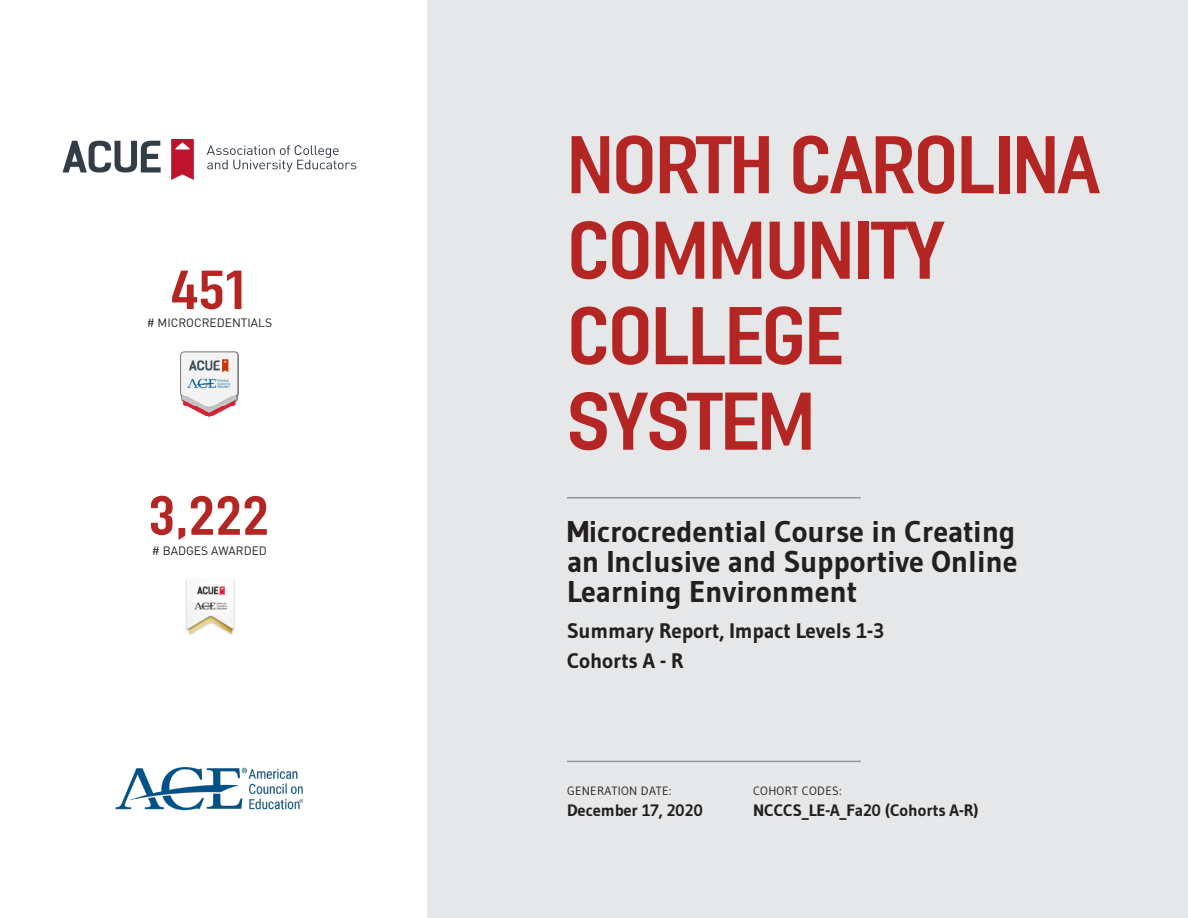
<style>
.page{position:relative;width:1188px;height:918px;background:#fff}
.page>*{position:absolute;margin:0;border:0;box-sizing:border-box;transform-origin:0 0}
.Section_Title{font:82.5px/85.5px "Linotype Ordinar";letter-spacing:-.035em;color:#b32623}
.t1{font:55.5px "Linotype Ordinar";color:#b32623}
.t2{font:700 30px/30px "Gudea";letter-spacing:-.005em;color:#231f20;text-align:justify}
.t3{font:700 21px "Gudea";letter-spacing:-.005em;color:#231f20}
.t4{font:700 16.5px "Gudea";letter-spacing:-.005em;color:#231f20}
.t5{font:12px "DIN";color:#231f20}
.t6{font:12px "Gudea";letter-spacing:.025em;color:#231f20}
</style>
<div class="page">
<div style="left:428px;top:0;width:760px;height:918px;background:#e6e7e9"></div>
<hr style="left:567px;top:761px;width:294px;height:1px;background:#939598">
<hr style="left:567px;top:497px;width:294px;height:1px;background:#939598">
<img style="left:181px;top:351px;width:57px;height:66px">
<img style="left:185px;top:580px;width:50px;height:55px">
<svg style="left:63px;top:141px;width:98px;height:32px"></svg>
<svg style="left:207px;top:145px;width:149px;height:27px"></svg>
<svg style="left:171px;top:139px;width:23px;height:41px"></svg>
<img style="left:115px;top:767px;width:188px;height:44px">
<p class="t1" style="left:171px;top:257px;width:77px">451</p>
<p class="t5" style="left:147px;top:315px;width:127px"># MICROCREDENTIALS</p>
<p class="t1" style="left:149px;top:482px;width:123px">3,222</p>
<p class="t5" style="left:152px;top:544px;width:117px"># BADGES AWARDED</p>
<p class="Section_Title" style="left:567px;top:122px;width:536px">NORTH CAROLINA<br>COMMUNITY<br>COLLEGE<br>SYSTEM</p>
<p class="t2" style="left:567px;top:517px;width:452px">Microcredential Course in Creating an Inclusive and Supportive Online Learning Environment</p>
<p class="t3" style="left:567px;top:618px;width:319px">Summary Report, Impact Levels 1-3</p>
<p class="t3" style="left:567px;top:648px;width:118px">Cohorts A - R</p>
<p class="t6" style="left:567px;top:783px;width:106px">GENERATION DATE:</p>
<p class="t4" style="left:567px;top:800px;width:137px">December 17, 2020</p>
<p class="t6" style="left:753px;top:783px;width:90px">COHORT CODES:</p>
<p class="t4" style="left:753px;top:800px;width:227px">NCCCS_LE-A_Fa20 (Cohorts A-R)</p>
</div>
